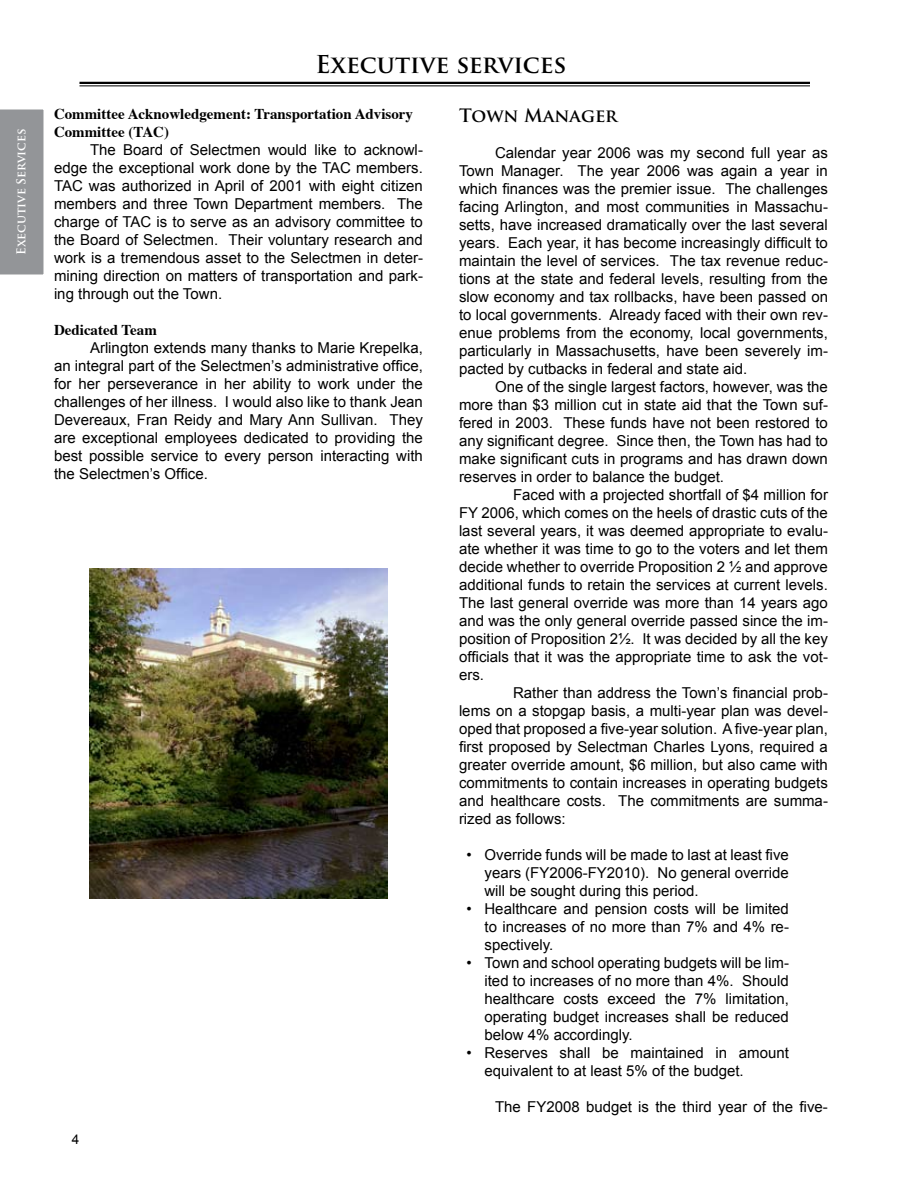
<style>
.page{position:relative;width:918px;height:1188px;background:#fff}
.page>*{position:absolute;margin:0;border:0;box-sizing:border-box;transform-origin:0 0}
.t1{font:700 24px "Trajan Pro";color:#000}
.t2{font:700 18px "Trajan Pro";color:#000}
.t3{font:15px/18px "Arial";color:#000;text-align:justify}
.t4{font:700 15px/18px "Times";color:#000}
.t5{font:700 12px "Trajan Pro";color:#fff}
</style>
<div class="page">
<hr style="left:80px;top:82px;width:730px;height:2px;background:#000">
<hr style="left:80px;top:85px;width:730px;height:1px;background:#000">
<div style="left:0;top:109px;width:44px;height:166px;background:#939598"></div>
<img style="left:90px;top:568px;width:297px;height:331px">
<p class="t5" style="left:14px;top:255px;width:128px;rotate:-90deg">Executive Services</p>
<h1 class="t1" style="left:315px;top:50px;width:253px">Executive services</h1>
<p class="t4" style="left:54px;top:104px;width:361px">Committee Acknowledgement: Transportation Advisory<br>Committee (TAC)</p>
<p class="t3" style="left:54px;top:141px;width:370px;text-indent:36px">The Board of Selectmen would like to acknowl&shy;edge the exceptional work done by the TAC members.<br>TAC was authorized in April of 2001 with eight citizen members and three Town Department members. The charge of TAC is to serve as an advisory committee to the Board of Selectmen. Their voluntary research and work is a tremendous asset to the Selectmen in deter&shy;mining direction on matters of transportation and park&shy;ing through out the Town.</p>
<p class="t4" style="left:54px;top:320px;width:104px">Dedicated Team</p>
<p class="t3" style="left:54px;top:339px;width:370px;text-indent:36px">Arlington extends many thanks to Marie Krepelka, an integral part of the Selectmen’s administrative office, for her perseverance in her ability to work under the challenges of her illness. I would also like to thank Jean Devereaux, Fran Reidy and Mary Ann Sullivan. They are exceptional employees dedicated to providing the best possible service to every person interacting with the Selectmen’s Office.</p>
<p class="t2" style="left:459px;top:104px;width:160px">Town Manager</p>
<p class="t3" style="left:459px;top:143px;width:371px;text-indent:36px">Calendar year 2006 was my second full year as Town Manager. The year 2006 was again a year in which finances was the premier issue. The challenges facing Arlington, and most communities in Massachu&shy;setts, have increased dramatically over the last several years. Each year, it has become increasingly difficult to maintain the level of services. The tax revenue reduc&shy;tions at the state and federal levels, resulting from the slow economy and tax rollbacks, have been passed on to local governments. Already faced with their own rev&shy;enue problems from the economy, local governments, particularly in Massachusetts, have been severely im&shy;pacted by cutbacks in federal and state aid.</p>
<p class="t3" style="left:459px;top:377px;width:370px;text-indent:36px">One of the single largest factors, however, was the more than $3 million cut in state aid that the Town suf&shy;fered in 2003. These funds have not been restored to any significant degree. Since then, the Town has had to make significant cuts in programs and has drawn down reserves in order to balance the budget.</p>
<p class="t3" style="left:459px;top:485px;width:371px;text-indent:54px">Faced with a projected shortfall of $4 million for FY 2006, which comes on the heels of drastic cuts of the last several years, it was deemed appropriate to evalu&shy;ate whether it was time to go to the voters and let them decide whether to override Proposition 2 ½ and approve additional funds to retain the services at current levels.<br>The last general override was more than 14 years ago and was the only general override passed since the im&shy;position of Proposition 2½. It was decided by all the key officials that it was the appropriate time to ask the vot&shy;ers.</p>
<p class="t3" style="left:459px;top:683px;width:370px;text-indent:54px">Rather than address the Town’s financial prob&shy;lems on a stopgap basis, a multi-year plan was devel&shy;oped that proposed a five-year solution. A five-year plan, first proposed by Selectman Charles Lyons, required a greater override amount, $6 million, but also came with commitments to contain increases in operating budgets and healthcare costs. The commitments are summa&shy;rized as follows:</p>
<p class="t3" style="left:484px;top:845px;width:306px;text-align:left">Override funds will be made to last at least five years (FY2006-FY2010). No general override will be sought during this period.<br>Healthcare and pension costs will be limited to increases of no more than 7% and 4% re&shy;spectively.<br>Town and school operating budgets will be lim&shy;ited to increases of no more than 4%. Should healthcare costs exceed the 7% limitation, operating budget increases shall be reduced below 4% accordingly.<br>Reserves shall be maintained in amount equivalent to at least 5% of the budget.</p>
<p class="t3" style="left:495px;top:1097px;width:334px">The FY2008 budget is the third year of the five-</p>
<p class="t3" style="left:466px;top:845px;width:7px">•</p>
<p class="t3" style="left:466px;top:899px;width:7px">•</p>
<p class="t3" style="left:466px;top:953px;width:7px">•</p>
<p class="t3" style="left:466px;top:1043px;width:7px">•</p>
</div>
